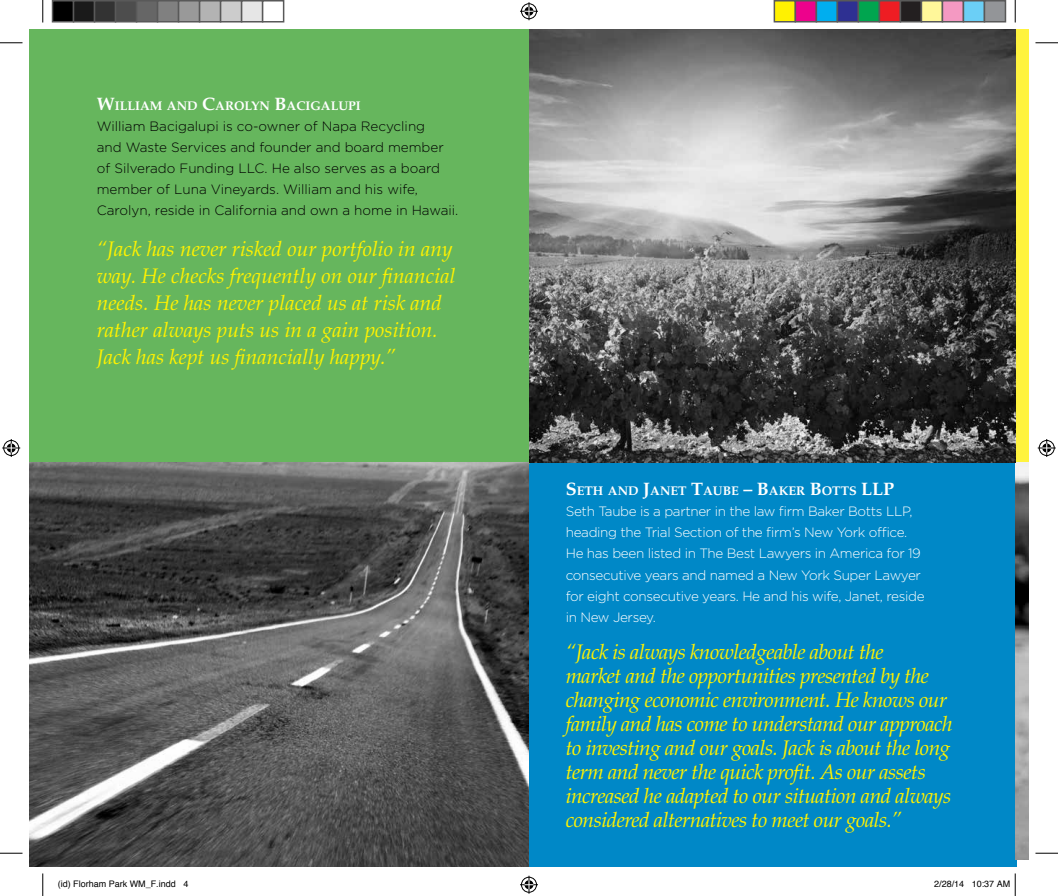
<style>
.page{position:relative;width:1058px;height:896px;background:#fff}
.page>*{position:absolute;margin:0;border:0;box-sizing:border-box;transform-origin:0 0}
.t1{font:21px/24px "Palatino Italic Os F";letter-spacing:-.025em;color:#fff200}
.t2{font:21px/27px "Palatino Italic Os F";color:#fff200}
.t3{font:300 13.5px/21px "Gotham";letter-spacing:-.025em;color:#fff}
.t4{font:300 13.5px/21px "Gotham";color:#000}
.t5{font:12.6px "Palatino Bold Os F";color:#fff}
.t6{font:9px "Helvetica";color:#000}
.s1{font-size:18px}
</style>
<div class="page">
<div style="left:529px;top:462px;width:487px;height:404px;background:#0088c7"></div>
<div style="left:1016px;top:29px;width:12px;height:433px;background:#fff33e"></div>
<div style="left:29px;top:29px;width:500px;height:435px;background:#66b65d"></div>
<img style="left:1015px;top:462px;width:13px;height:397px">
<img style="left:29px;top:462px;width:500px;height:404px">
<img style="left:529px;top:29px;width:486px;height:433px">
<svg style="left:0;top:42px;width:22px;height:1px"></svg>
<svg style="left:1035px;top:42px;width:23px;height:1px"></svg>
<svg style="left:0;top:852px;width:22px;height:1px"></svg>
<svg style="left:1035px;top:852px;width:23px;height:1px"></svg>
<svg style="left:42px;top:0;width:1px;height:22px"></svg>
<svg style="left:42px;top:873px;width:1px;height:23px"></svg>
<svg style="left:1014px;top:0;width:1px;height:22px"></svg>
<svg style="left:520px;top:2px;width:18px;height:18px"></svg>
<svg style="left:520px;top:875px;width:18px;height:18px"></svg>
<svg style="left:2px;top:439px;width:18px;height:18px"></svg>
<svg style="left:1037px;top:439px;width:18px;height:18px"></svg>
<div style="left:52px;top:1px;width:21px;height:21px;background:#000"></div>
<div style="left:52px;top:0;width:22px;height:22px;border:2px solid #595959"></div>
<div style="left:74px;top:1px;width:20px;height:21px;background:#1a1a1a"></div>
<div style="left:73px;top:0;width:22px;height:22px;border:2px solid #595959"></div>
<div style="left:94px;top:1px;width:22px;height:21px;background:#333"></div>
<div style="left:94px;top:0;width:22px;height:22px;border:2px solid #595959"></div>
<div style="left:116px;top:1px;width:20px;height:21px;background:#4d4d4d"></div>
<div style="left:115px;top:0;width:22px;height:22px;border:2px solid #595959"></div>
<div style="left:136px;top:1px;width:22px;height:21px;background:#666"></div>
<div style="left:136px;top:0;width:22px;height:22px;border:2px solid #595959"></div>
<div style="left:158px;top:1px;width:20px;height:21px;background:#808080"></div>
<div style="left:157px;top:0;width:22px;height:22px;border:2px solid #595959"></div>
<div style="left:178px;top:1px;width:22px;height:21px;background:#999"></div>
<div style="left:178px;top:0;width:22px;height:22px;border:2px solid #595959"></div>
<div style="left:200px;top:1px;width:20px;height:21px;background:#b3b3b3"></div>
<div style="left:199px;top:0;width:22px;height:22px;border:2px solid #595959"></div>
<div style="left:220px;top:1px;width:22px;height:21px;background:#ccc"></div>
<div style="left:220px;top:0;width:22px;height:22px;border:2px solid #595959"></div>
<div style="left:242px;top:1px;width:20px;height:21px;background:#e6e6e6"></div>
<div style="left:241px;top:0;width:22px;height:22px;border:2px solid #595959"></div>
<div style="left:262px;top:0;width:22px;height:22px;border:2px solid #595959"></div>
<div style="left:774px;top:1px;width:21px;height:21px;background:#fff101"></div>
<div style="left:773px;top:0;width:23px;height:22px;border:2px solid #595959"></div>
<div style="left:795px;top:1px;width:21px;height:21px;background:#ed028c"></div>
<div style="left:794px;top:0;width:23px;height:22px;border:2px solid #595959"></div>
<div style="left:816px;top:1px;width:21px;height:21px;background:#00aeef"></div>
<div style="left:815px;top:0;width:23px;height:22px;border:2px solid #595959"></div>
<div style="left:837px;top:1px;width:21px;height:21px;background:#2e3092"></div>
<div style="left:836px;top:0;width:23px;height:22px;border:2px solid #595959"></div>
<div style="left:858px;top:1px;width:21px;height:21px;background:#00a54f"></div>
<div style="left:857px;top:0;width:23px;height:22px;border:2px solid #595959"></div>
<div style="left:879px;top:1px;width:21px;height:21px;background:#ee1d23"></div>
<div style="left:878px;top:0;width:23px;height:22px;border:2px solid #595959"></div>
<div style="left:900px;top:1px;width:21px;height:21px;background:#231f20"></div>
<div style="left:899px;top:0;width:23px;height:22px;border:2px solid #595959"></div>
<div style="left:921px;top:1px;width:21px;height:21px;background:#fff79a"></div>
<div style="left:920px;top:0;width:23px;height:22px;border:2px solid #595959"></div>
<div style="left:942px;top:1px;width:21px;height:21px;background:#f499c2"></div>
<div style="left:941px;top:0;width:23px;height:22px;border:2px solid #595959"></div>
<div style="left:963px;top:1px;width:21px;height:21px;background:#6bcff6"></div>
<div style="left:962px;top:0;width:23px;height:22px;border:2px solid #595959"></div>
<div style="left:984px;top:1px;width:21px;height:21px;background:#939598"></div>
<div style="left:983px;top:0;width:23px;height:22px;border:2px solid #595959"></div>
<svg style="left:1014px;top:873px;width:1px;height:23px"></svg>
<p class="t5" style="left:97px;top:98px;width:265px"><span class="s1">W</span>ILLIAM AND <span class="s1">C</span>AROLYN <span class="s1">B</span>ACIGALUPI</p>
<p class="t4" style="left:97px;top:116px;width:363px">William Bacigalupi is co-owner of Napa Recycling<br>and Waste Services and founder and board member of Silverado Funding LLC. He also serves as a board member of Luna Vineyards. William and his wife, Carolyn, reside in California and own a home in Hawaii.</p>
<p class="t2" style="left:97px;top:235px;width:360px">“Jack has never risked our portfolio in any way. He checks frequently on our financial needs. He has never placed us at risk and rather always puts us in a gain position.<br>Jack has kept us financially happy.”</p>
<p class="t5" style="left:566px;top:484px;width:308px"><span class="s1">S</span>ETH AND <span class="s1">J</span>ANET <span class="s1">T</span>AUBE <span class="s1">– B</span>AKER <span class="s1">B</span>OTTS <span class="s1">LLP</span></p>
<p class="t3" style="left:566px;top:501px;width:360px">Seth Taube is a partner in the law firm Baker Botts LLP, heading the Trial Section of the firm’s New York office.<br>He has been listed in The Best Lawyers in America for 19 consecutive years and named a New York Super Lawyer for eight consecutive years. He and his wife, Janet, reside in New Jersey.</p>
<p class="t1" style="left:566px;top:640px;width:388px">“Jack is always knowledgeable about the<br>market and the opportunities presented by the changing economic environment. He knows our family and has come to understand our approach to investing and our goals. Jack is about the long term and never the quick profit. As our assets increased he adapted to our situation and always considered alternatives to meet our goals.”</p>
<p class="t6" style="left:58px;top:876px;width:132px">(id) Florham Park WM_F.indd 4</p>
<p class="t6" style="left:934px;top:876px;width:78px">2/28/14 10:37 AM</p>
</div>
